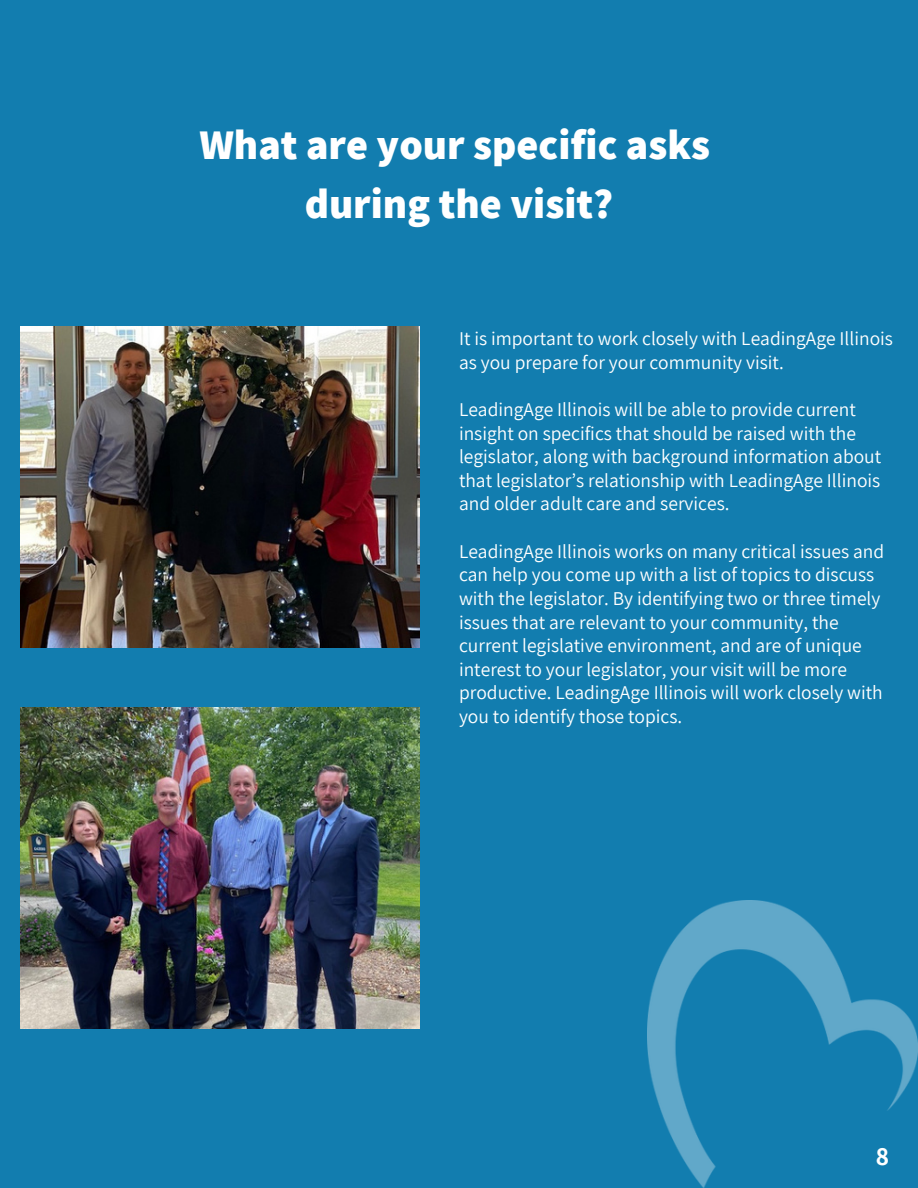
<style>
.page{position:relative;width:918px;height:1188px;background:#127daf}
.page>*{position:absolute;margin:0;border:0;box-sizing:border-box;transform-origin:0 0}
.t1{font:800 42px "Assistant";color:#fff}
.t2{font:700 25.35px "Assistant";color:#fff}
.t3{font:19.5px/23.7px "Assistant";color:#fff}
</style>
<div class="page">
<img style="left:21px;top:326px;width:398px;height:321px">
<img style="left:21px;top:707px;width:398px;height:321px">
<img style="left:648px;top:901px;width:270px;height:287px">
<div style="left:847px;top:1124px;width:71px;height:64px;background:#127daf"></div>
<p class="t1" style="left:199px;top:116px;width:512px">What are your specific asks</p>
<p class="t1" style="left:305px;top:175px;width:310px">during the visit?</p>
<p class="t3" style="left:459px;top:326px;width:436px">It is important to work closely with LeadingAge Illinois as you prepare for your community visit.</p>
<p class="t3" style="left:459px;top:397px;width:424px">LeadingAge Illinois will be able to provide current insight on specifics that should be raised with the legislator, along with background information about that legislator’s relationship with LeadingAge Illinois and older adult care and services.</p>
<p class="t3" style="left:459px;top:539px;width:427px">LeadingAge Illinois works on many critical issues and can help you come up with a list of topics to discuss with the legislator. By identifying two or three timely issues that are relevant to your community, the current legislative environment, and are of unique interest to your legislator, your visit will be more productive. LeadingAge Illinois will work closely with you to identify those topics.</p>
<p class="t2" style="left:876px;top:1139px;width:15px">8</p>
</div>
